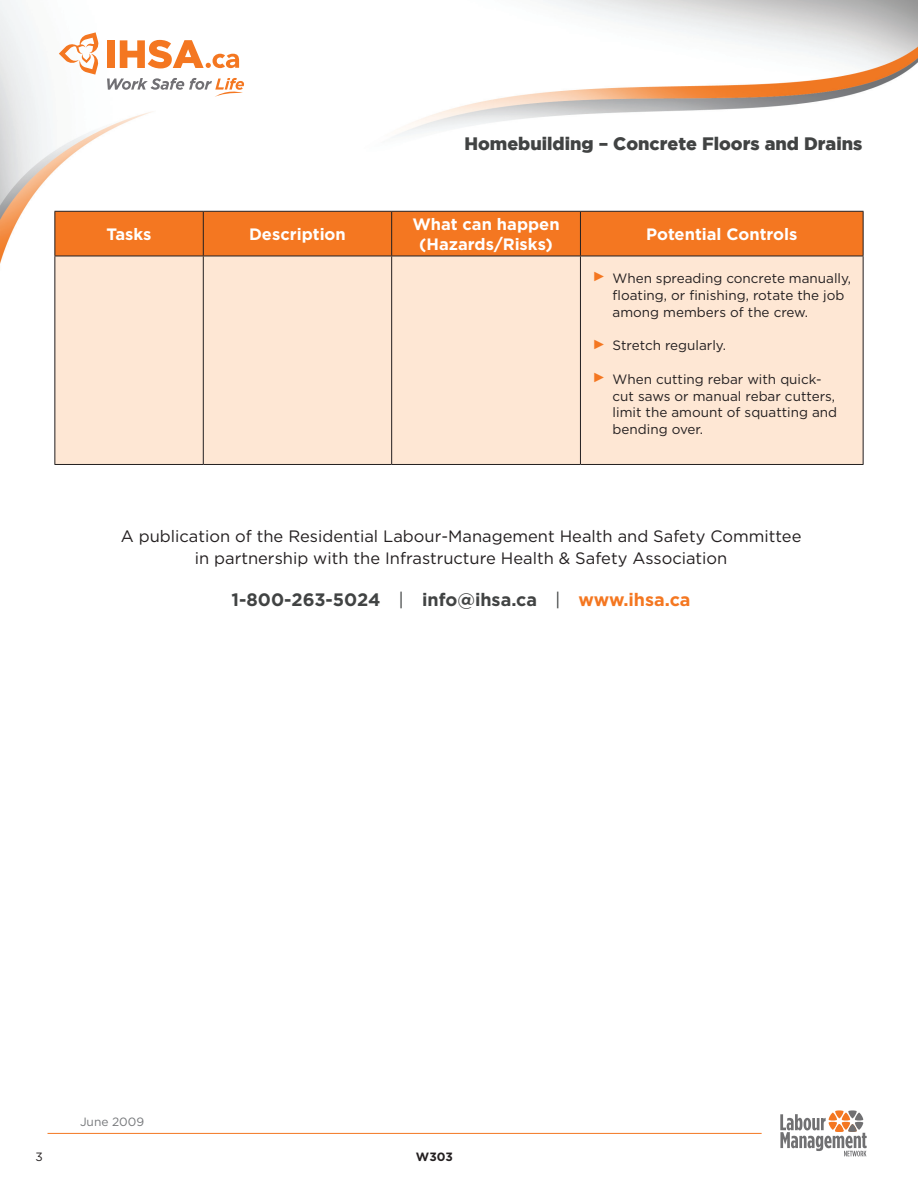
<style>
.page{position:relative;width:918px;height:1188px;background:#fff}
.page>*{position:absolute;margin:0;border:0;box-sizing:border-box;transform-origin:0 0}
.t1{font:700 18px "Gotham";color:#414343}
.t2{font:900 18px "Gotham";color:#414343}
.t3{font:16.5px/22.5px "Gotham";color:#231f20;text-align:center}
.t4{font:700 16.5px/19.5px "Gotham";color:#fff;text-align:center}
.t5{font:13.5px/16.8px "Gotham";color:#231f20}
.t6{font:12px "Gotham";color:#76787b}
.t7{font:700 12px "Gotham";color:#231f20}
.t8{font:12px "Gotham";color:#231f20}
.s1{font-family:"Times New Roman";color:#f47721}
.s2{font-weight:400}
.s3{color:#f47721}
</style>
<div class="page">
<hr style="left:48px;top:1133px;width:714px;height:1px;background:#f47721">
<svg style="left:780px;top:1110px;width:87px;height:46px"></svg>
<img style="left:0;top:0;width:235px;height:264px">
<img style="left:396px;top:0;width:522px;height:136px">
<svg style="left:59px;top:32px;width:40px;height:43px"></svg>
<div style="left:107px;top:40px;width:8px;height:28px;background:#f47721"></div>
<svg style="left:107px;top:78px;width:137px;height:19px"></svg>
<svg style="left:120px;top:40px;width:119px;height:28px"></svg>
<div style="left:55px;top:212px;width:808px;height:44px;background:#f47721"></div>
<div style="left:55px;top:257px;width:808px;height:207px;background:#fee7d4"></div>
<hr style="left:54px;top:211px;width:149px;height:1px;background:#231f20">
<hr style="left:54px;top:212px;width:1px;height:44px;background:#231f20">
<hr style="left:203px;top:211px;width:189px;height:1px;background:#231f20">
<hr style="left:203px;top:212px;width:1px;height:44px;background:#231f20">
<hr style="left:392px;top:211px;width:188px;height:1px;background:#231f20">
<hr style="left:391px;top:212px;width:1px;height:44px;background:#231f20">
<hr style="left:580px;top:211px;width:284px;height:1px;background:#231f20">
<hr style="left:580px;top:212px;width:1px;height:44px;background:#231f20">
<hr style="left:863px;top:212px;width:1px;height:44px;background:#231f20">
<hr style="left:54px;top:256px;width:149px;height:1px;background:#231f20">
<hr style="left:203px;top:256px;width:189px;height:1px;background:#231f20">
<hr style="left:203px;top:256px;width:1px;height:208px;background:#231f20">
<hr style="left:392px;top:256px;width:188px;height:1px;background:#231f20">
<hr style="left:391px;top:256px;width:1px;height:208px;background:#231f20">
<hr style="left:580px;top:256px;width:284px;height:1px;background:#231f20">
<hr style="left:54px;top:464px;width:149px;height:1px;background:#231f20">
<hr style="left:203px;top:464px;width:189px;height:1px;background:#231f20">
<hr style="left:392px;top:464px;width:188px;height:1px;background:#231f20">
<hr style="left:580px;top:464px;width:284px;height:1px;background:#231f20">
<hr style="left:54px;top:256px;width:1px;height:208px;background:#231f20">
<hr style="left:580px;top:256px;width:1px;height:208px;background:#231f20">
<hr style="left:863px;top:256px;width:1px;height:208px;background:#231f20">
<h1 class="t2" style="left:464px;top:134px;width:399px">Homebuilding – Concrete Floors and Drains</h1>
<p class="t4" style="left:107px;top:225px;width:47px">Tasks</p>
<p class="t4" style="left:249px;top:225px;width:98px">Description</p>
<p class="t4" style="left:412px;top:215px;width:149px">What can happen (Hazards/Risks)</p>
<p class="t4" style="left:646px;top:225px;width:153px">Potential Controls</p>
<p class="t5" style="left:613px;top:270px;width:240px;text-indent:-20px"><span class="s1">►</span> When spreading concrete manually, floating, or finishing, rotate the job among members of the crew.</p>
<p class="t5" style="left:592px;top:337px;width:135px"><span class="s1">►</span> Stretch regularly.</p>
<p class="t5" style="left:613px;top:370px;width:226px;text-indent:-20px"><span class="s1">►</span> When cutting rebar with quick&shy;cut saws or manual rebar cutters, limit the amount of squatting and bending over.</p>
<p class="t3" style="left:121px;top:524px;width:682px">A publication of the Residential Labour-Management Health and Safety Committee in partnership with the Infrastructure Health &amp; Safety Association</p>
<h1 class="t1" style="left:232px;top:588px;width:461px">1-800-263-5024 <span class="s2">|</span> info@ihsa.ca <span class="s2">|</span> <span class="s3">www.ihsa.ca</span></h1>
<p class="t8" style="left:36px;top:1149px;width:9px">3</p>
<p class="t6" style="left:80px;top:1114px;width:66px">June 2009</p>
<p class="t7" style="left:416px;top:1149px;width:39px">W303</p>
</div>
